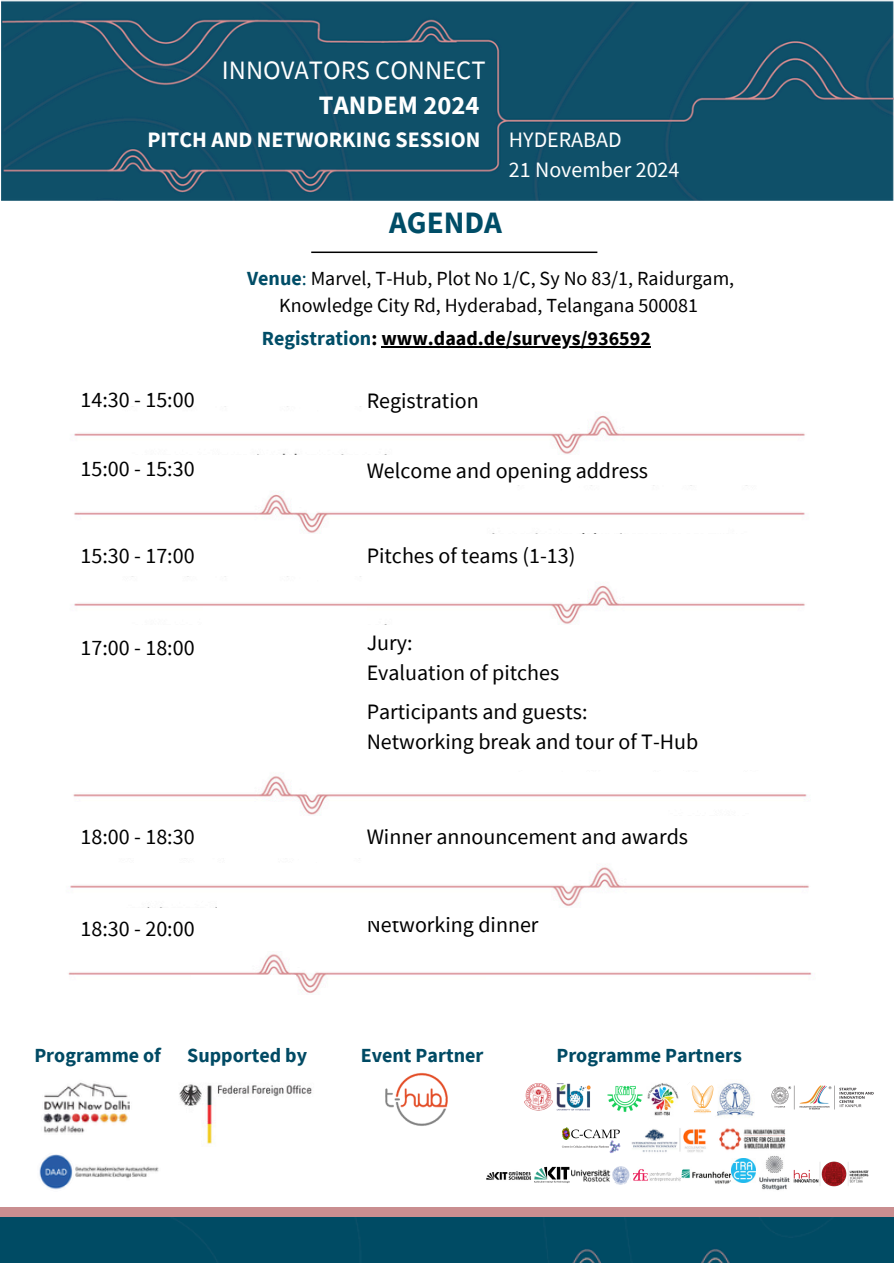
<style>
.page{position:relative;width:894px;height:1263px;background:#fff}
.page>*{position:absolute;margin:0;border:0;box-sizing:border-box;transform-origin:0 0}
.t1{font:700 31.2px "Source Sans Pro";color:#004d67}
.t2{font:26.6px "Source Sans Pro";color:#fff}
.t3{font:700 26.6px "Source Sans Pro";color:#fff}
.t4{font:22px "Source Sans Pro";color:#000}
.t5{font:700 22px "Source Sans Pro";color:#fff}
.t6{font:22px "Source Sans Pro";color:#fff}
.t7{font:20px "Source Sans Pro";color:#000}
.t8{font:700 20px "Source Sans Pro";color:#004a64}
.t9{font:700 20px "Source Sans Pro";color:#000}
.s1{font-weight:700;color:#004d67}
.s2{color:#004d67}
</style>
<div class="page">
<div style="left:0;top:1207px;width:894px;height:56px;background:#c98e90"></div>
<div style="left:0;top:1218px;width:894px;height:45px;background:#004b64"></div>
<hr style="left:311px;top:252px;width:286px;height:1px;background:#000">
<img style="left:39px;top:1082px;width:120px;height:108px">
<img style="left:179px;top:1084px;width:133px;height:60px">
<img style="left:74px;top:585px;width:731px;height:40px">
<img style="left:74px;top:494px;width:731px;height:40px">
<img style="left:70px;top:867px;width:739px;height:41px">
<img style="left:68px;top:954px;width:745px;height:40px">
<div style="left:191px;top:976px;width:105px;height:31px;background:#fff"></div>
<div style="left:486px;top:981px;width:286px;height:8px;background:#fff"></div>
<div style="left:64px;top:989px;width:104px;height:31px;background:#fff"></div>
<img style="left:73px;top:776px;width:734px;height:40px">
<img style="left:1px;top:0;width:893px;height:200px">
<img style="left:793px;top:1161px;width:76px;height:26px">
<img style="left:486px;top:1157px;width:45px;height:43px;border-radius:21px">
<img style="left:535px;top:1166px;width:34px;height:17px">
<img style="left:633px;top:1169px;width:48px;height:13px">
<img style="left:571px;top:1166px;width:59px;height:19px">
<img style="left:681px;top:1169px;width:50px;height:15px">
<img style="left:759px;top:1156px;width:31px;height:35px">
<img style="left:731px;top:1159px;width:24px;height:23px">
<img style="left:524px;top:1083px;width:67px;height:28px">
<img style="left:562px;top:1127px;width:59px;height:26px">
<img style="left:607px;top:1086px;width:35px;height:26px">
<img style="left:647px;top:1083px;width:32px;height:33px">
<img style="left:771px;top:1085px;width:103px;height:25px">
<img style="left:717px;top:1083px;width:37px;height:34px">
<img style="left:691px;top:1085px;width:23px;height:28px">
<img style="left:631px;top:1128px;width:75px;height:24px">
<img style="left:719px;top:1128px;width:67px;height:23px">
<img style="left:385px;top:1073px;width:63px;height:53px">
<div style="left:486px;top:978px;width:268px;height:35px;background:#fff"></div>
<div style="left:399px;top:806px;width:268px;height:25px;background:#fff"></div>
<div style="left:203px;top:607px;width:164px;height:35px;background:#fff"></div>
<div style="left:564px;top:519px;width:164px;height:14px;background:#fff"></div>
<div style="left:218px;top:900px;width:181px;height:21px;background:#fff"></div>
<hr style="left:381px;top:346px;width:270px;height:2px;background:#000">
<img style="left:74px;top:406px;width:731px;height:48px">
<p class="t2" style="left:222px;top:52px;width:265px">INNOVATORS CONNECT</p>
<p class="t3" style="left:319px;top:88px;width:162px">TANDEM 2024</p>
<p class="t5" style="left:147px;top:126px;width:334px">PITCH AND NETWORKING SESSION</p>
<p class="t6" style="left:509px;top:126px;width:114px">HYDERABAD</p>
<p class="t6" style="left:509px;top:156px;width:172px">21 November 2024</p>
<p class="t1" style="left:389px;top:202px;width:114px">AGENDA</p>
<p class="t7" style="left:247px;top:265px;width:489px"><span class="s1">Venue</span><span class="s2">:</span> Marvel, T-Hub, Plot No 1/C, Sy No 83/1, Raidurgam,</p>
<p class="t7" style="left:279px;top:292px;width:420px">Knowledge City Rd, Hyderabad, Telangana 500081</p>
<h6 class="t9" style="left:262px;top:325px;width:391px"><span class="s2">Registration</span>: www.daad.de/surveys/936592</h6>
<h6 class="t4" style="left:81px;top:385px;width:115px">14:30 - 15:00</h6>
<h6 class="t4" style="left:367px;top:387px;width:114px">Registration</h6>
<p class="t4" style="left:81px;top:455px;width:115px">15:00 - 15:30</p>
<h6 class="t4" style="left:367px;top:456px;width:283px">Welcome and opening address</h6>
<p class="t4" style="left:81px;top:541px;width:115px">15:30 - 17:00</p>
<p class="t4" style="left:367px;top:541px;width:210px">Pitches of teams (1-13)</p>
<p class="t4" style="left:81px;top:633px;width:115px">17:00 - 18:00</p>
<p class="t4" style="left:367px;top:629px;width:47px">Jury:</p>
<p class="t4" style="left:367px;top:659px;width:194px">Evaluation of pitches</p>
<p class="t4" style="left:367px;top:697px;width:222px">Participants and guests:</p>
<p class="t4" style="left:367px;top:727px;width:333px">Networking break and tour of T-Hub</p>
<p class="t4" style="left:81px;top:823px;width:115px">18:00 - 18:30</p>
<p class="t4" style="left:367px;top:823px;width:323px">Winner announcement and awards</p>
<p class="t4" style="left:81px;top:914px;width:115px">18:30 - 20:00</p>
<p class="t4" style="left:367px;top:910px;width:173px">Networking dinner</p>
<h1 class="t8" style="left:34px;top:1042px;width:128px">Programme of</h1>
<p class="t8" style="left:187px;top:1042px;width:121px">Supported by</p>
<p class="t8" style="left:556px;top:1042px;width:187px">Programme Partners</p>
<p class="t8" style="left:361px;top:1042px;width:124px">Event Partner</p>
</div>
